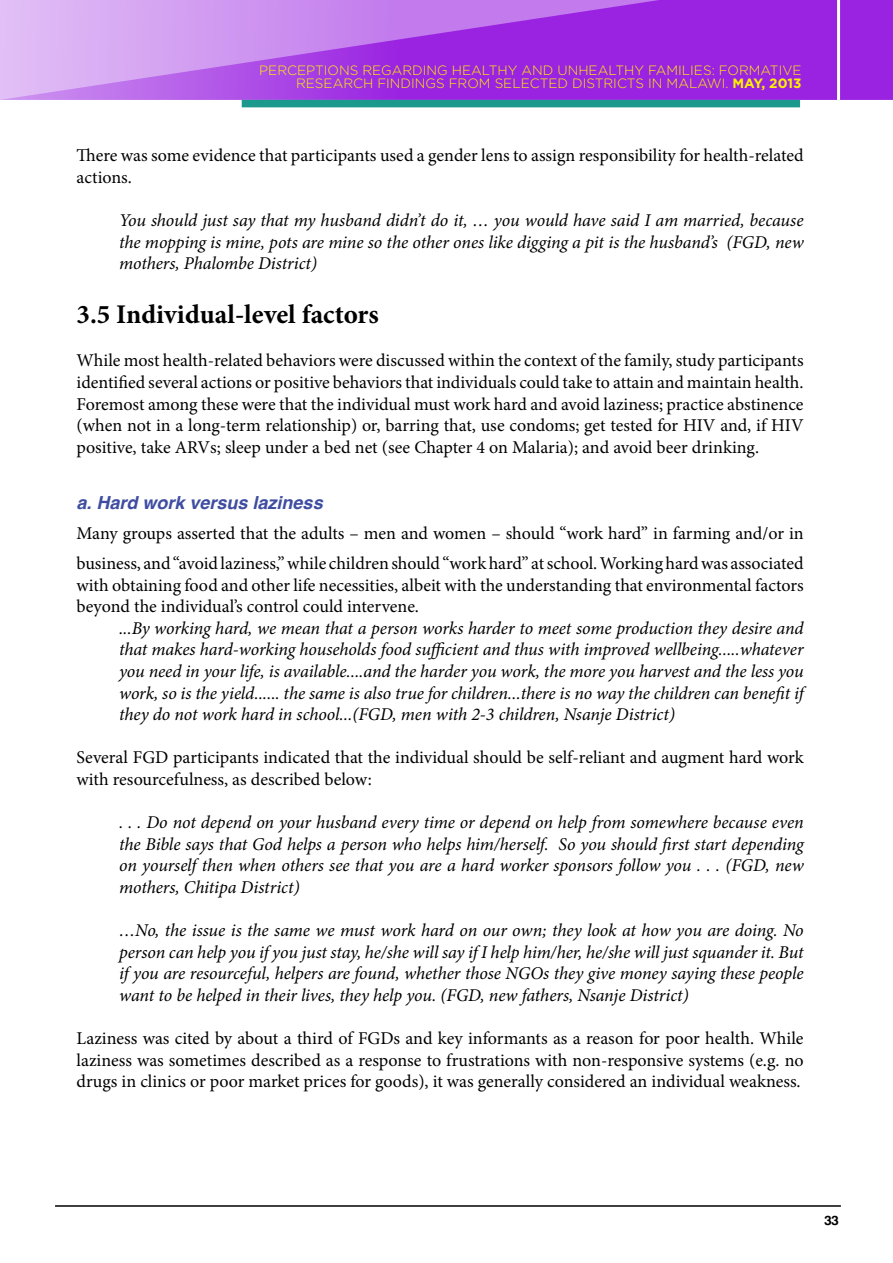
<style>
.page{position:relative;width:893px;height:1263px;background:#fff}
.page>*{position:absolute;margin:0;border:0;box-sizing:border-box;transform-origin:0 0}
.t1{font:700 27px "Minion Pro";color:#000}
.t2{font:18px/21.6px "Minion Pro";color:#000}
.t3{font:italic 18px/21.6px "Minion Pro";letter-spacing:-.005em;color:#000;text-align:justify}
.t4{font:italic 700 18px "Helvetica";color:#3e4da1}
.t5{font:300 13.5px/13.5px "Gotham";color:#fff200;text-align:right}
.t6{font:13.5px "Harabara";color:#000}
.s1{font-weight:700}
</style>
<div class="page">
<div style="left:842px;top:0;width:51px;height:100px;background:#9a23e1"></div>
<svg style="left:0;top:0;width:842px;height:100px;background:#b258e8"></svg>
<hr style="left:55px;top:1205px;width:786px;height:2px;background:#000">
<div style="left:242px;top:100px;width:558px;height:7px;background:#1b998c"></div>
<p class="t5" style="left:259px;top:63px;width:544px">PERCEPTIONS REGARDING HEALTHY AND UNHEALTHY FAMILIES: FORMATIVE<br>RESEARCH FINDINGS FROM SELECTED DISTRICTS IN MALAWI . <span class="s1">May, 2013</span></p>
<p class="t2" style="left:77px;top:145px;width:729px">There was some evidence that participants used a gender lens to assign responsibility for health-related actions.</p>
<p class="t3" style="left:119px;top:209px;width:686px">You should just say that my husband didn’t do it, … you would have said I am married, because the mopping is mine, pots are mine so the other ones like digging a pit is the husband’s (FGD, new mothers, Phalombe District)</p>
<h1 class="t1" style="left:77px;top:295px;width:304px">3.5 Individual-level factors</h1>
<p class="t2" style="left:77px;top:350px;width:729px;text-align:justify">While most health-related behaviors were discussed within the context of the family, study participants identified several actions or positive behaviors that individuals could take to attain and maintain health.<br>Foremost among these were that the individual must work hard and avoid laziness; practice abstinence (when not in a long-term relationship) or, barring that, use condoms; get tested for HIV and, if HIV positive, take ARVs; sleep under a bed net (see Chapter 4 on Malaria); and avoid beer drinking.</p>
<p class="t4" style="left:77px;top:488px;width:248px">a. Hard work versus laziness</p>
<p class="t2" style="left:77px;top:518px;width:729px;line-height:30px">Many groups asserted that the adults – men and women – should “work hard” in farming and/or in business, and “avoid laziness,” while children should “work hard” at school. Working hard was associated</p>
<p class="t2" style="left:77px;top:574px;width:729px">with obtaining food and other life necessities, albeit with the understanding that environmental factors beyond the individual’s control could intervene.</p>
<p class="t3" style="left:119px;top:617px;width:686px">...By working hard, we mean that a person works harder to meet some production they desire and that makes hard-working households food sufficient and thus with improved wellbeing.....whatever you need in your life, is available....and the harder you work, the more you harvest and the less you work, so is the yield...... the same is also true for children...there is no way the children can benefit if they do not work hard in school...(FGD, men with 2-3 children, Nsanje District)</p>
<p class="t2" style="left:77px;top:747px;width:729px">Several FGD participants indicated that the individual should be self-reliant and augment hard work with resourcefulness, as described below:</p>
<p class="t3" style="left:119px;top:811px;width:686px">. . . Do not depend on your husband every time or depend on help from somewhere because even the Bible says that God helps a person who helps him/herself. So you should first start depending on yourself then when others see that you are a hard worker sponsors follow you . . . (FGD, new mothers, Chitipa District)</p>
<p class="t3" style="left:119px;top:919px;width:686px">…No, the issue is the same we must work hard on our own; they look at how you are doing. No person can help you if you just stay, he/she will say if I help him/her, he/she will just squander it. But if you are resourceful, helpers are found, whether those NGOs they give money saying these people want to be helped in their lives, they help you. (FGD, new fathers, Nsanje District)</p>
<p class="t2" style="left:77px;top:1028px;width:729px;text-align:justify">Laziness was cited by about a third of FGDs and key informants as a reason for poor health. While laziness was sometimes described as a response to frustrations with non-responsive systems (e.g. no drugs in clinics or poor market prices for goods), it was generally considered an individual weakness.</p>
<p class="t6" style="left:825px;top:1213px;width:15px">33</p>
</div>
